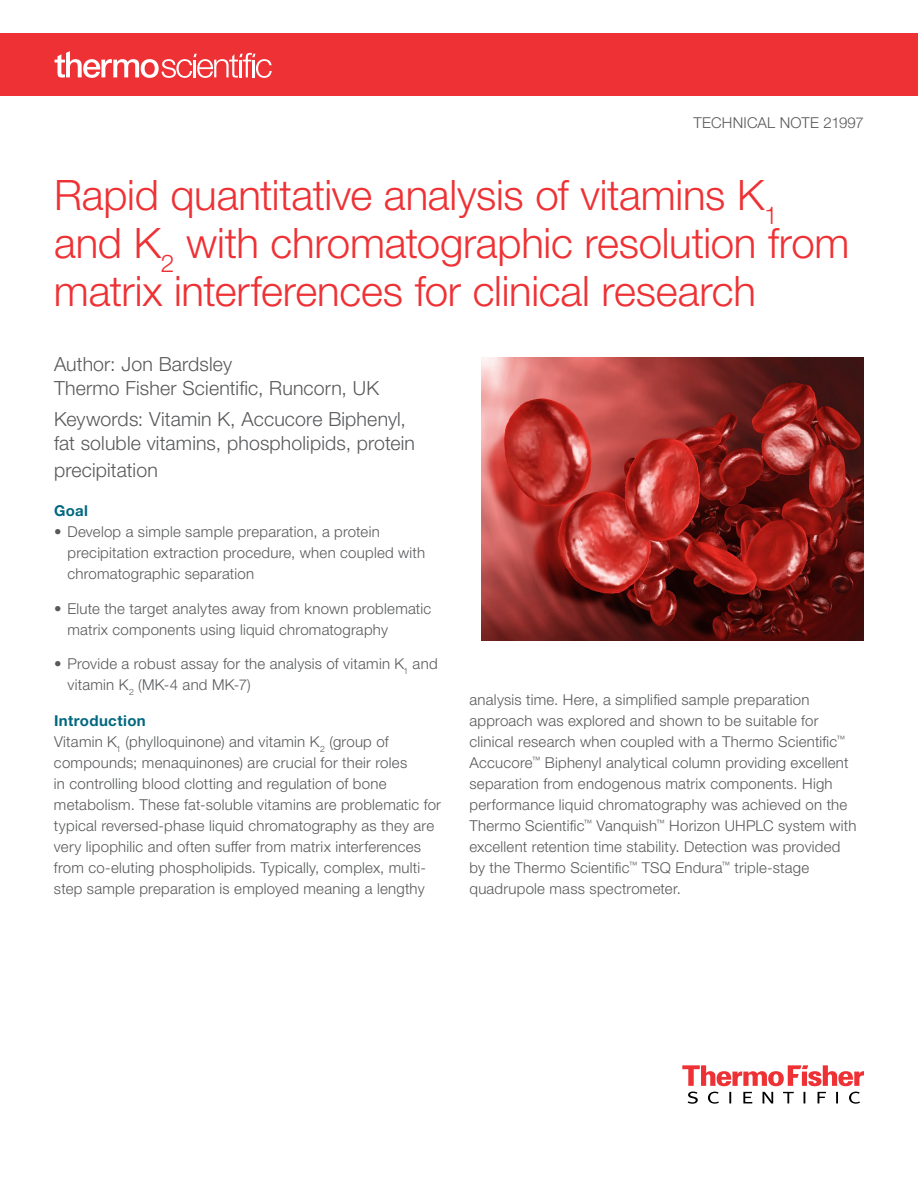
<style>
.page{position:relative;width:918px;height:1188px;background:#fff}
.page>*{position:absolute;margin:0;border:0;box-sizing:border-box;transform-origin:0 0}
.t1{font:300 42px/48px "Helvetica Neue LTW1 G";letter-spacing:-.005em;color:#ee3134}
.t2{font:300 19.5px/24px "Helvetica Neue LTW1 G";letter-spacing:.01em;color:#58595b}
.t3{font:300 15px/21px "Helvetica Neue LTW1 G";letter-spacing:.015em;color:#58595b}
.t4{font:700 15px "Helvetica Neue LTW1 G";color:#006880}
.s1{font-weight:700;color:#006880}
</style>
<div class="page">
<svg style="left:682px;top:1065px;width:182px;height:21px"></svg>
<svg style="left:688px;top:1092px;width:172px;height:12px"></svg>
<div style="left:0;top:33px;width:918px;height:63px;background:#ee3134"></div>
<svg style="left:55px;top:51px;width:217px;height:27px"></svg>
<img style="left:482px;top:357px;width:382px;height:283px">
<p class="t3" style="left:694px;top:112px;width:172px">TECHNICAL NOTE 21997</p>
<h1 class="t1" style="left:54px;top:171px;width:797px">Rapid quantitative analysis of vitamins K<sub>1 </sub>and K<sub>2</sub> with chromatographic resolution from matrix interferences for clinical research</h1>
<h2 class="t2" style="left:54px;top:352px;width:326px">Author: Jon Bardsley<br>Thermo Fisher Scientific, Runcorn, UK</h2>
<h2 class="t2" style="left:54px;top:407px;width:363px">Keywords: Vitamin K, Accucore Biphenyl, fat soluble vitamins, phospholipids, protein</h2>
<h2 class="t2" style="left:54px;top:458px;width:105px">precipitation</h2>
<p class="t4" style="left:54px;top:501px;width:36px">Goal</p>
<p class="t3" style="left:68px;top:521px;width:359px;text-indent:-14px">• Develop a simple sample preparation, a protein precipitation extraction procedure, when coupled with chromatographic separation</p>
<p class="t3" style="left:68px;top:598px;width:365px;text-indent:-14px">• Elute the target analytes away from known problematic matrix components using liquid chromatography</p>
<p class="t3" style="left:67px;top:653px;width:372px;text-indent:-13px">• Provide a robust assay for the analysis of vitamin K<sub>1</sub> and vitamin K<sub>2</sub> (MK-4 and MK-7)</p>
<p class="t3" style="left:54px;top:710px;width:389px"><span class="s1">Introduction<br></span>Vitamin K<sub>1</sub> (phylloquinone) and vitamin K<sub>2</sub> (group of compounds; menaquinones) are crucial for their roles<br>in controlling blood clotting and regulation of bone metabolism. These fat-soluble vitamins are problematic for typical reversed-phase liquid chromatography as they are very lipophilic and often suffer from matrix interferences from co-eluting phospholipids. Typically, complex, multi&shy;step sample preparation is employed meaning a lengthy</p>
<p class="t3" style="left:469px;top:689px;width:389px">analysis time. Here, a simplified sample preparation approach was explored and shown to be suitable for clinical research when coupled with a Thermo Scientific<sup>™ </sup>Accucore<sup>™</sup> Biphenyl analytical column providing excellent separation from endogenous matrix components. High performance liquid chromatography was achieved on the Thermo Scientific<sup>™</sup> Vanquish<sup>™</sup> Horizon UHPLC system with excellent retention time stability. Detection was provided by the Thermo Scientific<sup>™</sup> TSQ Endura<sup>™</sup> triple-stage quadrupole mass spectrometer.</p>
</div>
